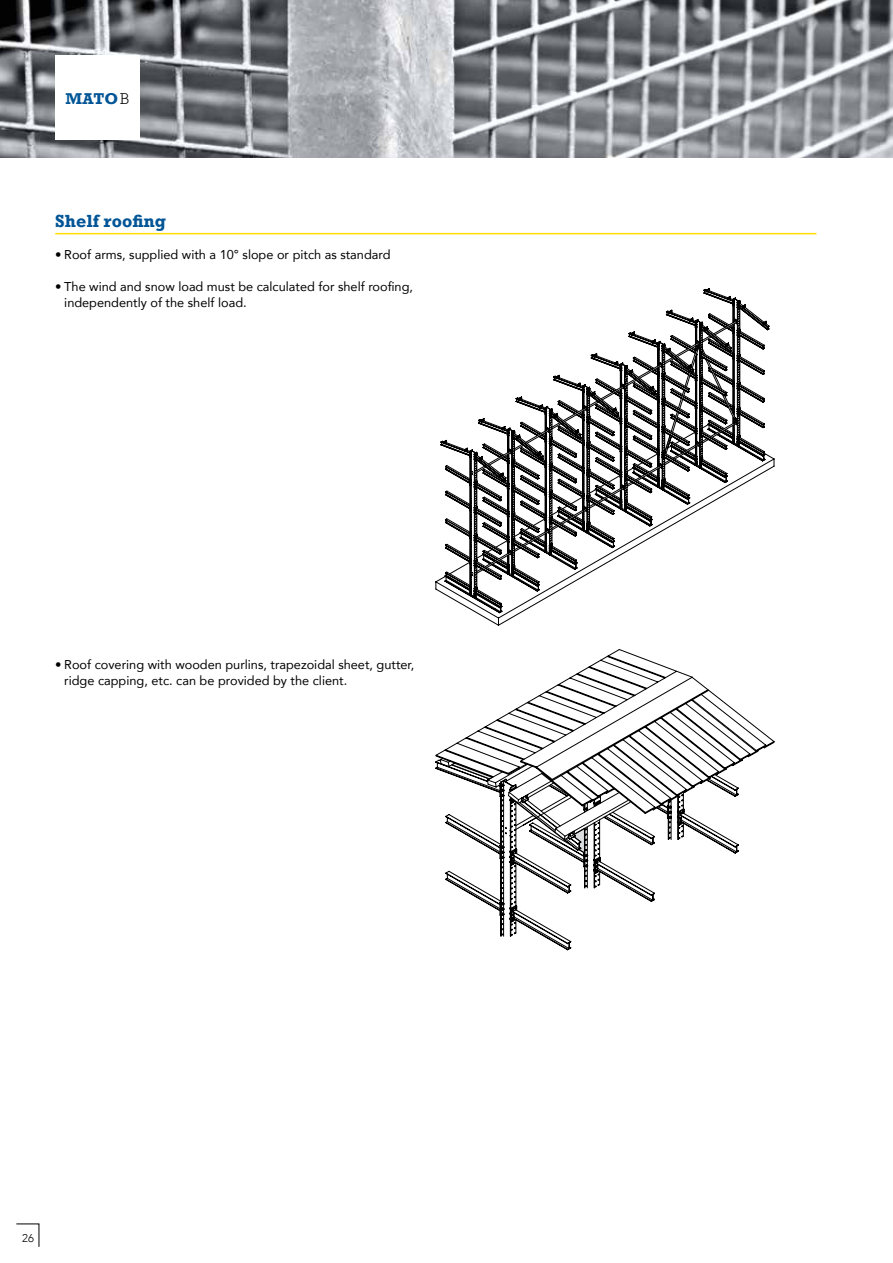
<style>
.page{position:relative;width:893px;height:1263px;background:#fff}
.page>*{position:absolute;margin:0;border:0;box-sizing:border-box;transform-origin:0 0}
.t1{font:700 18px "M Rockwell";color:#005596}
.t2{font:700 16.05px "M Rockwell";color:#005596}
.t3{font:12.75px/15.8px "Avenir";color:#000}
.t4{font:300 11.25px "Avenir";color:#000}
.s1{font-weight:300;color:#000}
</style>
<div class="page">
<svg style="left:16px;top:1223px;width:23px;height:24px"></svg>
<svg style="left:741px;top:303px;width:28px;height:169px"></svg>
<svg style="left:445px;top:423px;width:320px;height:190px"></svg>
<svg style="left:470px;top:288px;width:271px;height:310px"></svg>
<svg style="left:685px;top:734px;width:89px;height:120px"></svg>
<svg style="left:436px;top:649px;width:329px;height:165px"></svg>
<svg style="left:435px;top:755px;width:250px;height:182px"></svg>
<img style="left:0;top:0;width:893px;height:157px">
<div style="left:55px;top:55px;width:85px;height:85px;background:#fff"></div>
<hr style="left:55px;top:233px;width:761px;height:1px;background:#fd0">
<p class="t2" style="left:66px;top:89px;width:65px">MATO<span class="s1">B</span></p>
<h1 class="t1" style="left:55px;top:210px;width:112px">Shelf roofing</h1>
<p class="t3" style="left:55px;top:247px;width:337px">• Roof arms, supplied with a 10° slope or pitch as standard</p>
<p class="t3" style="left:64px;top:278px;width:350px;text-indent:-9px">• The wind and snow load must be calculated for shelf roofing, independently of the shelf load.</p>
<p class="t3" style="left:64px;top:656px;width:352px;text-indent:-9px">• Roof covering with wooden purlins, trapezoidal sheet, gutter, ridge capping, etc. can be provided by the client.</p>
<p class="t4" style="left:22px;top:1231px;width:13px">26</p>
</div>
